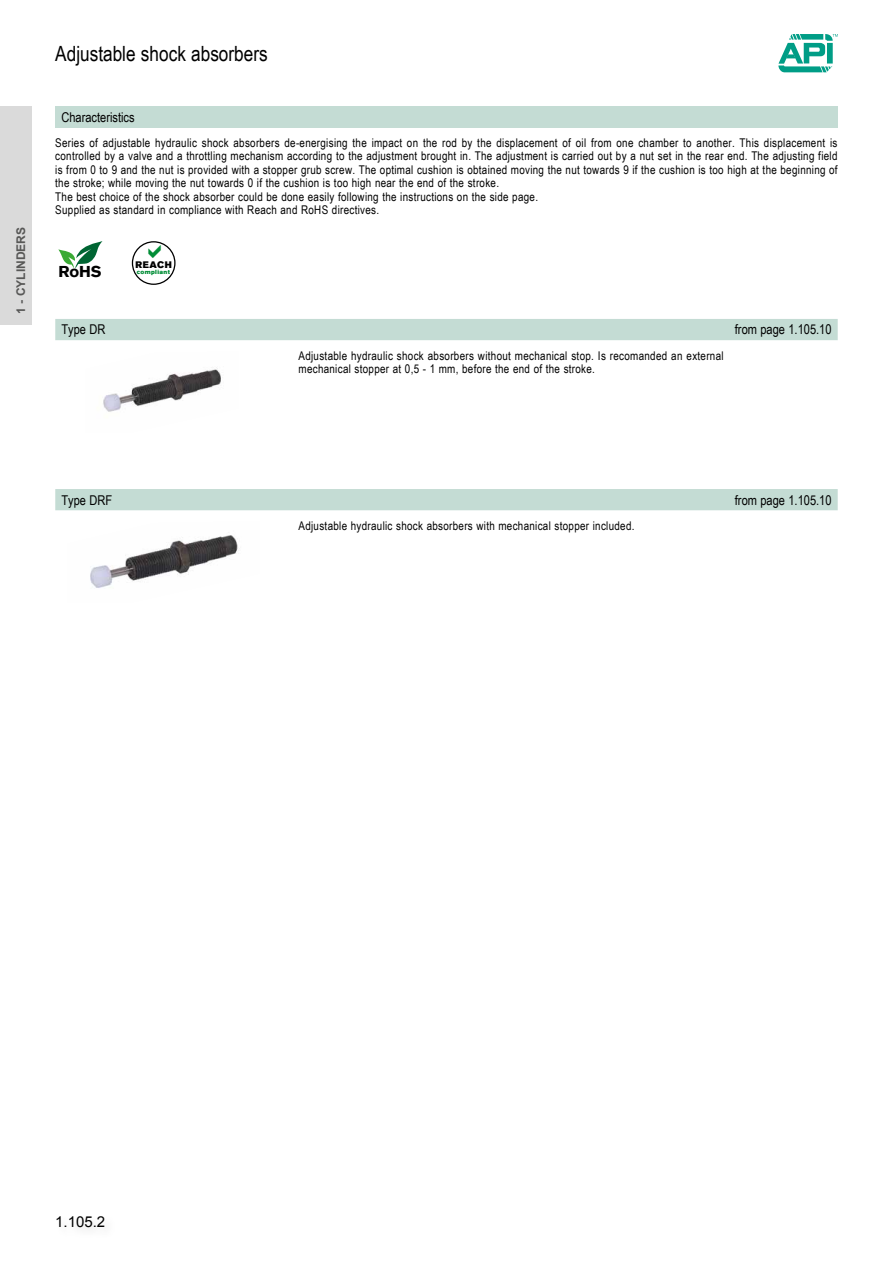
<style>
.page{position:relative;width:893px;height:1263px;background:#fff}
.page>*{position:absolute;margin:0;border:0;box-sizing:border-box;transform-origin:0 0}
.t1{font:21px "Arial Narrow";color:#000}
.t2{font:700 15.6px "Akzidenz Grotesk BQ";color:#000}
.t3{font:15px "Arial";color:#000}
.t4{font:13.5px "Arial Narrow";color:#000}
.t5{font:12px/13.5px "Arial Narrow";letter-spacing:.025em;color:#000}
.t6{font:700 12px "Arial";color:#575756}
.t7{font:9.45px "Akzidenz Grotesk BQ Super";letter-spacing:.065em;color:#000}
.t8{font:6px "Akzidenz Grotesk BQ Super";letter-spacing:.06em;color:#008d36}
</style>
<div class="page">
<svg style="left:778px;top:34px;width:60px;height:38px"></svg>
<img style="left:103px;top:367px;width:118px;height:45px">
<img style="left:90px;top:535px;width:148px;height:53px">
<svg style="left:58px;top:241px;width:44px;height:28px"></svg>
<div style="left:132px;top:241px;width:44px;height:44px;border:1px solid #000;border-radius:50%"></div>
<div style="left:0;top:106px;width:32px;height:219px;background:#dadada"></div>
<div style="left:55px;top:106px;width:783px;height:22px;background:#c4dcd4"></div>
<div style="left:55px;top:319px;width:783px;height:21px;background:#c4dcd4"></div>
<div style="left:55px;top:489px;width:783px;height:21px;background:#c4dcd4"></div>
<p class="t6" style="left:13px;top:314px;width:89px;rotate:-90deg">1 - CYLINDERS</p>
<h1 class="t1" style="left:55px;top:38px;width:214px">Adjustable shock absorbers</h1>
<p class="t4" style="left:61px;top:107px;width:75px">Characteristics</p>
<p class="t5" style="left:55px;top:136px;width:784px">Series of adjustable hydraulic shock absorbers de-energising the impact on the rod by the displacement of oil from one chamber to another. This displacement is controlled by a valve and a throttling mechanism according to the adjustment brought in. The adjustment is carried out by a nut set in the rear end. The adjusting field is from 0 to 9 and the nut is provided with a stopper grub screw. The optimal cushion is obtained moving the nut towards 9 if the cushion is too high at the beginning of the stroke; while moving the nut towards 0 if the cushion is too high near the end of the stroke.<br>The best choice of the shock absorber could be done easily following the instructions on the side page.<br>Supplied as standard in compliance with Reach and RoHS directives.</p>
<h2 class="t2" style="left:58px;top:263px;width:45px">RoHS</h2>
<p class="t7" style="left:135px;top:259px;width:38px">REACH</p>
<p class="t8" style="left:137px;top:268px;width:35px">compliant</p>
<p class="t4" style="left:61px;top:320px;width:45px">Type DR</p>
<p class="t4" style="left:735px;top:320px;width:98px">from page 1.105.10</p>
<p class="t5" style="left:298px;top:348px;width:427px">Adjustable hydraulic shock absorbers without mechanical stop. Is recomanded an external mechanical stopper at 0,5 - 1 mm, before the end of the stroke.</p>
<p class="t4" style="left:61px;top:490px;width:52px">Type DRF</p>
<p class="t4" style="left:735px;top:490px;width:98px">from page 1.105.10</p>
<p class="t5" style="left:298px;top:518px;width:338px">Adjustable hydraulic shock absorbers with mechanical stopper included.</p>
<p class="t3" style="left:55px;top:1212px;width:52px">1.105.2</p>
</div>
